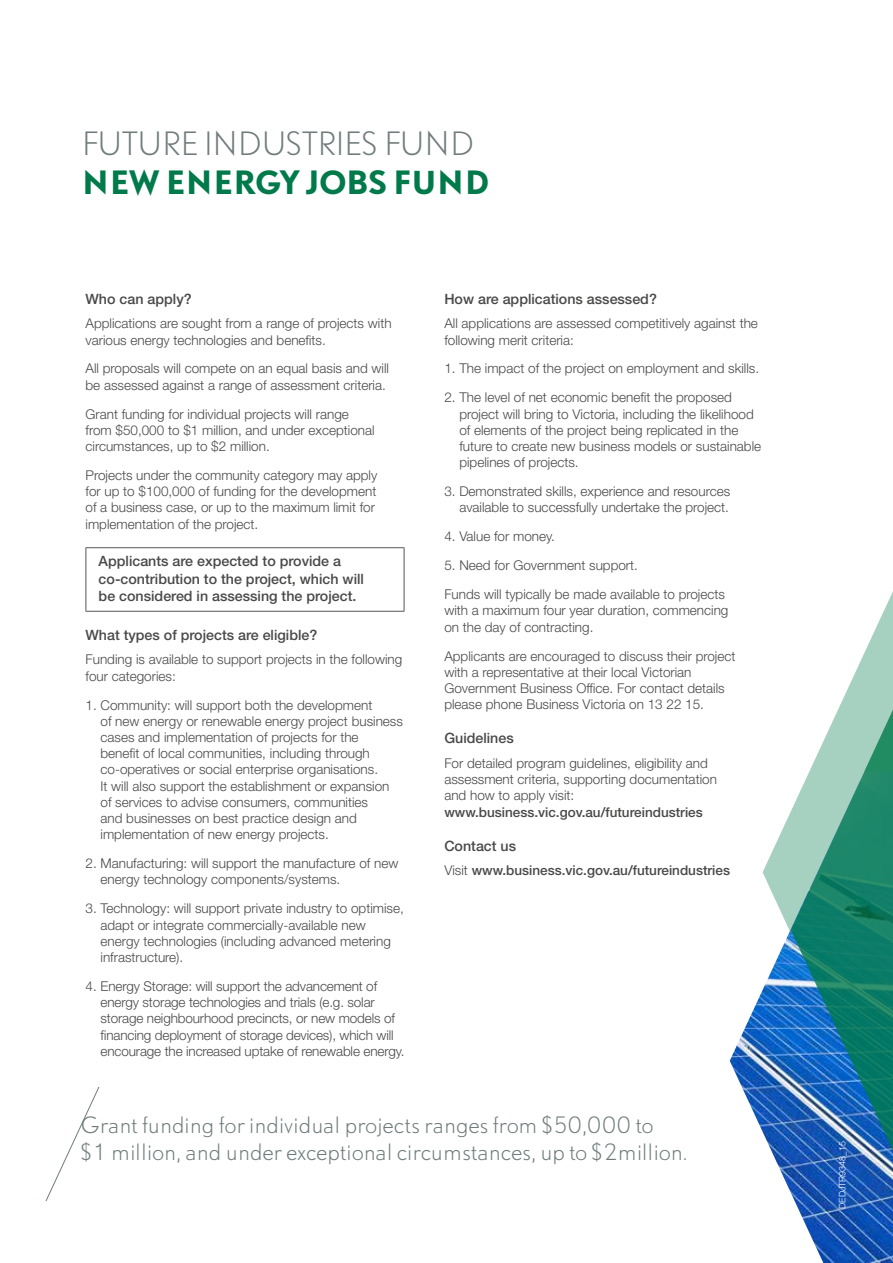
<style>
.page{position:relative;width:893px;height:1263px;background:#fff}
.page>*{position:absolute;margin:0;border:0;box-sizing:border-box;transform-origin:0 0}
.t1{font:300 30px "DTL Nobel T";color:#707c7c}
.t2{font:700 30px "DTL Nobel T";color:#007a4b}
.t3{font:300 21px/27px "DTL Nobel T";letter-spacing:-.01em;color:#707c7c}
.t4{font:500 14.25px/17.1px "Helvetica Neue LT Std";color:#494948}
.t5{font:300 13.5px/16.2px "Helvetica Neue LT Std";color:#494948}
.t6{font:500 13.5px "Helvetica Neue LT Std";color:#494948}
.t7{font:300 9px "Helvetica Neue LT Std";color:#fff}
.s1{font-weight:300}
</style>
<div class="page">
<hr style="left:86px;top:547px;width:318px;height:1px;background:#55555a">
<hr style="left:86px;top:548px;width:1px;height:63px;background:#55555a">
<hr style="left:404px;top:548px;width:1px;height:63px;background:#55555a">
<hr style="left:86px;top:611px;width:318px;height:1px;background:#55555a">
<svg style="left:866px;top:591px;width:27px;height:58px"></svg>
<img style="left:730px;top:811px;width:163px;height:452px">
<svg style="left:791px;top:649px;width:102px;height:561px;background:#5197a3"></svg>
<svg style="left:45px;top:1087px;width:55px;height:114px"></svg>
<h1 class="t1" style="left:82px;top:124px;width:394px">FUTURE INDUSTRIES FUND</h1>
<h1 class="t2" style="left:82px;top:161px;width:409px">NEW ENERGY JOBS FUND</h1>
<p class="t4" style="left:86px;top:290px;width:108px">Who can apply?</p>
<p class="t5" style="left:86px;top:315px;width:308px">Applications are sought from a range of projects with various energy technologies and benefits.</p>
<p class="t5" style="left:86px;top:360px;width:305px">All proposals will compete on an equal basis and will be assessed against a range of assessment criteria.</p>
<p class="t5" style="left:86px;top:405px;width:291px">Grant funding for individual projects will range from $50,000 to $1 million, and under exceptional circumstances, up to $2 million.</p>
<p class="t5" style="left:86px;top:467px;width:293px">Projects under the community category may apply for up to $100,000 of funding for the development of a business case, or up to the maximum limit for implementation of the project.</p>
<p class="t4" style="left:99px;top:553px;width:267px">Applicants are expected to provide a co-contribution to the project, which will be considered in assessing the project.</p>
<p class="t4" style="left:86px;top:626px;width:233px">What types of projects are eligible?</p>
<p class="t5" style="left:86px;top:651px;width:318px">Funding is available to support projects in the following four categories:</p>
<p class="t5" style="left:101px;top:696px;width:304px;text-indent:-15px">1. Community: will support both the development<br>of new energy or renewable energy project business cases and implementation of projects for the<br>benefit of local communities, including through co-operatives or social enterprise organisations.<br>It will also support the establishment or expansion of services to advise consumers, communities<br>and businesses on best practice design and implementation of new energy projects.</p>
<p class="t5" style="left:101px;top:855px;width:299px;text-indent:-15px">2. Manufacturing: will support the manufacture of new energy technology components/systems.</p>
<p class="t5" style="left:101px;top:900px;width:305px;text-indent:-15px">3. Technology: will support private industry to optimise, adapt or integrate commercially-available new energy technologies (including advanced metering infrastructure).</p>
<p class="t5" style="left:101px;top:978px;width:305px;text-indent:-15px">4. Energy Storage: will support the advancement of energy storage technologies and trials (e.g. solar storage neighbourhood precincts, or new models of financing deployment of storage devices), which will encourage the increased uptake of renewable energy.</p>
<p class="t4" style="left:444px;top:290px;width:214px">How are applications assessed?</p>
<p class="t5" style="left:444px;top:315px;width:315px">All applications are assessed competitively against the following merit criteria:</p>
<p class="t5" style="left:444px;top:360px;width:316px">1. The impact of the project on employment and skills.</p>
<p class="t5" style="left:459px;top:389px;width:303px;text-indent:-15px">2. The level of net economic benefit the proposed project will bring to Victoria, including the likelihood of elements of the project being replicated in the future to create new business models or sustainable pipelines of projects.</p>
<p class="t5" style="left:444px;top:483px;width:287px;text-align:right">3. Demonstrated skills, experience and resources available to successfully undertake the project.</p>
<p class="t5" style="left:444px;top:528px;width:112px">4. Value for money.</p>
<p class="t5" style="left:444px;top:551px;width:282px;line-height:29px">5. Need for Government support.<br>Funds will typically be made available to projects</p>
<p class="t5" style="left:444px;top:602px;width:286px">with a maximum four year duration, commencing on the day of contracting.</p>
<p class="t5" style="left:444px;top:647px;width:293px">Applicants are encouraged to discuss their project with a representative at their local Victorian Government Business Office. For contact details please phone Business Victoria on 13 22 15.</p>
<p class="t4" style="left:444px;top:730px;width:71px">Guidelines</p>
<p class="t5" style="left:444px;top:755px;width:274px">For detailed program guidelines, eligibility and assessment criteria, supporting documentation and how to apply visit:</p>
<p class="t6" style="left:444px;top:804px;width:260px">www.business.vic.gov.au/futureindustries</p>
<p class="t4" style="left:444px;top:837px;width:73px">Contact us</p>
<p class="t6" style="left:444px;top:863px;width:287px"><span class="s1">Visit</span> www.business.vic.gov.au/futureindustries</p>
<h2 class="t3" style="left:81px;top:1111px;width:608px">Grant funding for individual projects ranges from $50,000 to<br>$1 million, and under exceptional circumstances, up to $2million.</h2>
<p class="t7" style="left:837px;top:1209px;width:69px;rotate:-90deg">DEDJTR9348_15</p>
</div>
